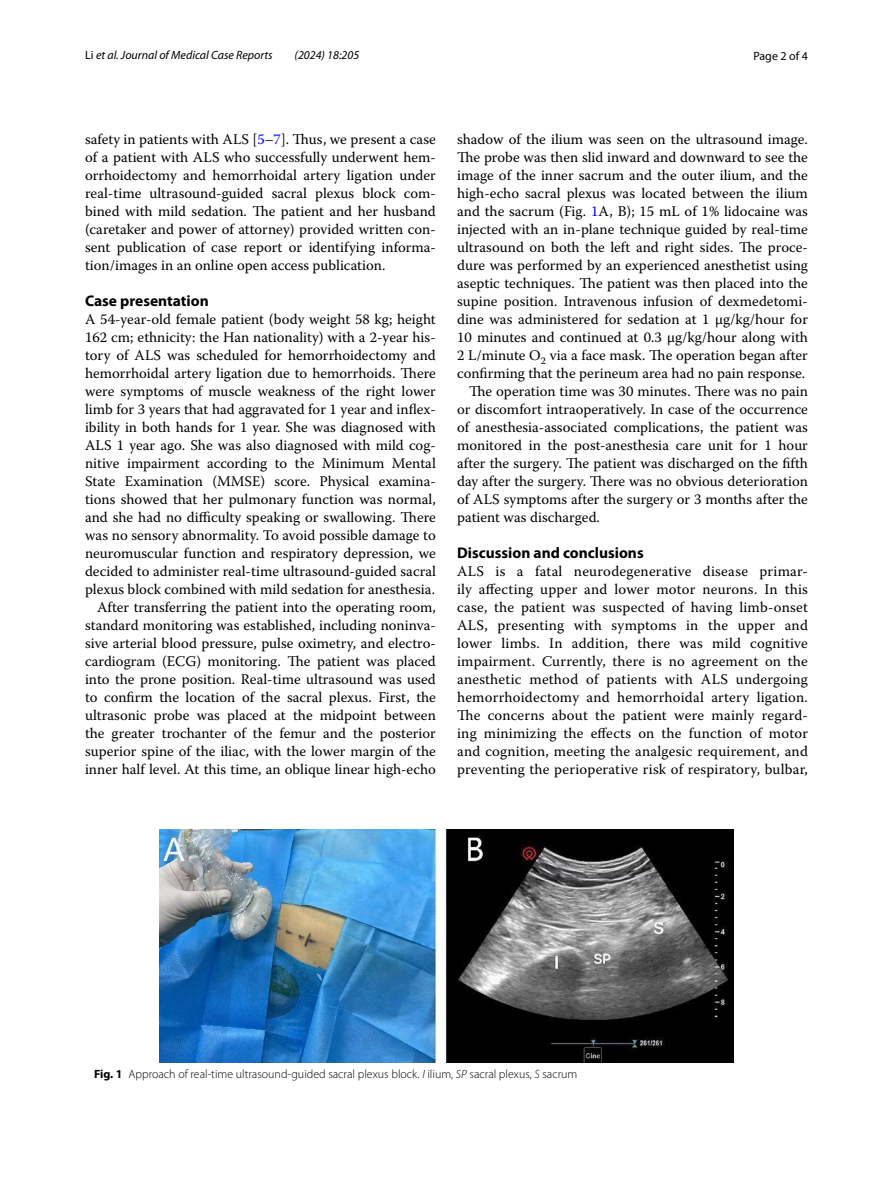
<style>
.page{position:relative;width:893px;height:1187px;background:#fff}
.page>*{position:absolute;margin:0;border:0;box-sizing:border-box;transform-origin:0 0}
.t1{font:700 15.45px "Myriad Pro";color:#000}
.t2{font:14.7px/18px "Warnock Pro";color:#000;text-align:justify}
.t3{font:300 12px "Myriad Pro";color:#000}
.t4{font:italic 12px "Myriad Pro";color:#000}
.t5{font:12px "Myriad Pro";color:#000}
.s1{font-style:normal}
.s2{color:#00f}
.s3{font-weight:700}
.s4{font-style:italic}
</style>
<div class="page">
<img style="left:160px;top:829px;width:573px;height:233px">
<p class="t4" style="left:85px;top:48px;width:189px"><span class="s1">Li</span> et al. Journal of Medical Case Reports</p>
<p class="t4" style="left:295px;top:48px;width:66px">(2024) 18:205</p>
<p class="t5" style="left:753px;top:48px;width:56px">Page 2 of 4</p>
<p class="t2" style="left:85px;top:130px;width:352px">safety in patients with ALS [<span class="s2">5</span>–<span class="s2">7</span>]. Thus, we present a case of a patient with ALS who successfully underwent hem&shy;orrhoidectomy and hemorrhoidal artery ligation under real-time ultrasound-guided sacral plexus block com&shy;bined with mild sedation. The patient and her husband (caretaker and power of attorney) provided written con&shy;sent publication of case report or identifying informa&shy;tion/images in an online open access publication.</p>
<p class="t1" style="left:85px;top:290px;width:125px">Case presentation</p>
<p class="t2" style="left:85px;top:310px;width:352px;text-align:right">A 54-year-old female patient (body weight 58 kg; height 162 cm; ethnicity: the Han nationality) with a 2-year his&shy;tory of ALS was scheduled for hemorrhoidectomy and hemorrhoidal artery ligation due to hemorrhoids. There were symptoms of muscle weakness of the right lower limb for 3 years that had aggravated for 1 year and inflex&shy;ibility in both hands for 1 year. She was diagnosed with ALS 1 year ago. She was also diagnosed with mild cog&shy;nitive impairment according to the Minimum Mental State Examination (MMSE) score. Physical examina&shy;tions showed that her pulmonary function was normal, and she had no difficulty speaking or swallowing. There was no sensory abnormality. To avoid possible damage to neuromuscular function and respiratory depression, we decided to administer real-time ultrasound-guided sacral plexus block combined with mild sedation for anesthesia.<br>After transferring the patient into the operating room, standard monitoring was established, including noninva&shy;sive arterial blood pressure, pulse oximetry, and electro&shy;cardiogram (ECG) monitoring. The patient was placed into the prone position. Real-time ultrasound was used to confirm the location of the sacral plexus. First, the ultrasonic probe was placed at the midpoint between the greater trochanter of the femur and the posterior superior spine of the iliac, with the lower margin of the inner half level. At this time, an oblique linear high-echo</p>
<p class="t2" style="left:457px;top:130px;width:352px">shadow of the ilium was seen on the ultrasound image.</p>
<p class="t2" style="left:457px;top:148px;width:352px">The probe was then slid inward and downward to see the</p>
<p class="t2" style="left:457px;top:166px;width:352px">image of the inner sacrum and the outer ilium, and the</p>
<p class="t2" style="left:457px;top:184px;width:352px">high-echo sacral plexus was located between the ilium</p>
<p class="t2" style="left:457px;top:202px;width:352px">and the sacrum (Fig. <span class="s2">1</span>A, B); 15 mL of 1% lidocaine was</p>
<p class="t2" style="left:457px;top:220px;width:352px">injected with an in-plane technique guided by real-time</p>
<p class="t2" style="left:457px;top:238px;width:352px">ultrasound on both the left and right sides. The proce-</p>
<p class="t2" style="left:457px;top:256px;width:352px">dure was performed by an experienced anesthetist using</p>
<p class="t2" style="left:457px;top:274px;width:352px">aseptic techniques. The patient was then placed into the</p>
<p class="t2" style="left:457px;top:292px;width:352px">supine position. Intravenous infusion of dexmedetomi-</p>
<p class="t2" style="left:457px;top:310px;width:352px">dine was administered for sedation at 1 µg/kg/hour for</p>
<p class="t2" style="left:457px;top:328px;width:352px">10 minutes and continued at 0.3 µg/kg/hour along with</p>
<p class="t2" style="left:457px;top:346px;width:352px">2 L/minute O<sub>2</sub> via a face mask. The operation began after</p>
<p class="t2" style="left:457px;top:364px;width:350px">confirming that the perineum area had no pain response.</p>
<p class="t2" style="left:469px;top:382px;width:340px">The operation time was 30 minutes. There was no pain</p>
<p class="t2" style="left:457px;top:400px;width:352px">or discomfort intraoperatively. In case of the occurrence</p>
<p class="t2" style="left:457px;top:418px;width:352px">of anesthesia-associated complications, the patient was</p>
<p class="t2" style="left:457px;top:436px;width:352px">monitored in the post-anesthesia care unit for 1 hour</p>
<p class="t2" style="left:457px;top:454px;width:352px">after the surgery. The patient was discharged on the fifth</p>
<p class="t2" style="left:457px;top:472px;width:352px">day after the surgery. There was no obvious deterioration</p>
<p class="t2" style="left:457px;top:490px;width:352px">of ALS symptoms after the surgery or 3 months after the</p>
<p class="t2" style="left:457px;top:508px;width:144px">patient was discharged.</p>
<p class="t1" style="left:457px;top:542px;width:188px">Discussion and conclusions</p>
<p class="t2" style="left:457px;top:562px;width:352px">ALS is a fatal neurodegenerative disease primar&shy;ily affecting upper and lower motor neurons. In this case, the patient was suspected of having limb-onset ALS, presenting with symptoms in the upper and lower limbs. In addition, there was mild cognitive impairment. Currently, there is no agreement on the anesthetic method of patients with ALS undergoing hemorrhoidectomy and hemorrhoidal artery ligation.<br>The concerns about the patient were mainly regard&shy;ing minimizing the effects on the function of motor and cognition, meeting the analgesic requirement, and preventing the perioperative risk of respiratory, bulbar,</p>
<p class="t3" style="left:94px;top:1067px;width:485px"><span class="s3">Fig. 1</span> Approach of real-time ultrasound-guided sacral plexus block. <span class="s4">I</span> ilium, <span class="s4">SP</span> sacral plexus, <span class="s4">S</span> sacrum</p>
</div>
